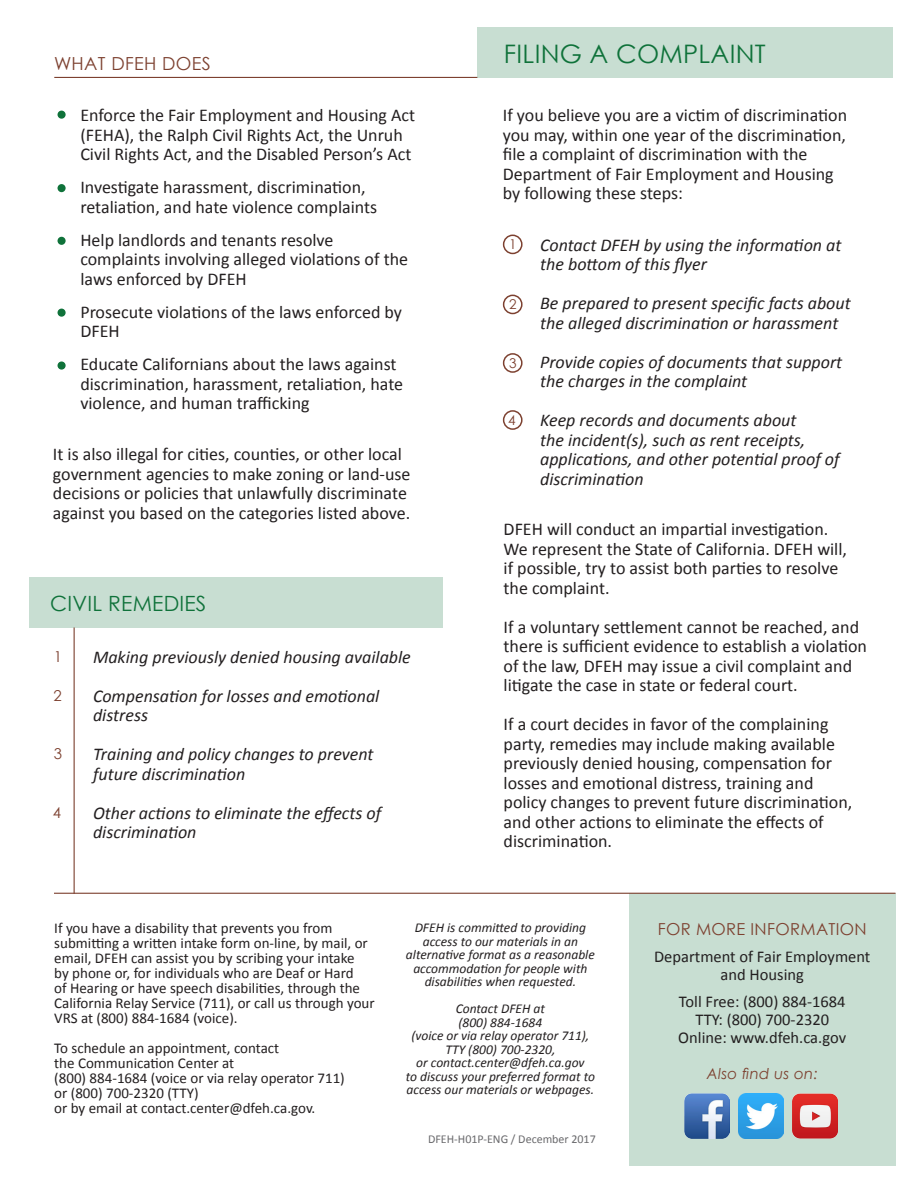
<style>
.page{position:relative;width:918px;height:1188px;background:#fff}
.page>*{position:absolute;margin:0;border:0;box-sizing:border-box;transform-origin:0 0}
.t1{font:25.5px "Century Gothic";letter-spacing:.01em;color:#0f723a}
.t2{font:21px "Century Gothic";letter-spacing:.01em;color:#0f723a}
.t3{font:18px/19.5px "Calibri";color:#231f20}
.t4{font:italic 18px/19.5px "Calibri";color:#231f20}
.t5{font:18px "Century Gothic";letter-spacing:.02em;color:#7d4130}
.t6{font:16.5px "Calibri";color:#231f20}
.t7{font:16.5px "Century Gothic";letter-spacing:.02em;color:#7d4130}
.t8{font:15px/15px "Calibri";color:#231f20}
.t9{font:italic 15px "Century Gothic";letter-spacing:.02em;color:#7d4130}
.t10{font:15px "Century Gothic";color:#7d4130}
.t11{font:italic 13.5px/13.5px "Calibri";color:#231f20;text-align:center}
.t12{font:13.5px "Century Gothic";color:#7d4130}
.t13{font:12px "Calibri";color:#69696c}
</style>
<div class="page">
<div style="left:29px;top:578px;width:414px;height:50px;background:#c8ded2"></div>
<div style="left:477px;top:27px;width:416px;height:50px;background:#c8ded2"></div>
<div style="left:629px;top:893px;width:267px;height:272px;background:#c8ded2"></div>
<hr style="left:54px;top:893px;width:842px;height:1px;background:#7d4130">
<img style="left:738px;top:1094px;width:45px;height:45px">
<img style="left:792px;top:1093px;width:46px;height:46px">
<img style="left:684px;top:1093px;width:45px;height:46px">
<hr style="left:74px;top:628px;width:1px;height:266px;background:#7d4130">
<div style="left:503px;top:235px;width:20px;height:19px;border:2px solid #7d4130;border-radius:50%"></div>
<div style="left:503px;top:295px;width:20px;height:19px;border:2px solid #7d4130;border-radius:50%"></div>
<div style="left:503px;top:353px;width:20px;height:20px;border:2px solid #7d4130;border-radius:50%"></div>
<div style="left:503px;top:410px;width:20px;height:20px;border:2px solid #7d4130;border-radius:50%"></div>
<div style="left:58px;top:111px;width:8px;height:8px;background:#0f723a;border-radius:50%"></div>
<div style="left:58px;top:184px;width:8px;height:8px;background:#0f723a;border-radius:50%"></div>
<div style="left:58px;top:237px;width:8px;height:8px;background:#0f723a;border-radius:50%"></div>
<div style="left:58px;top:309px;width:8px;height:8px;background:#0f723a;border-radius:50%"></div>
<div style="left:58px;top:362px;width:8px;height:8px;background:#0f723a;border-radius:50%"></div>
<hr style="left:54px;top:77px;width:423px;height:1px;background:#7d4130">
<p class="t5" style="left:54px;top:50px;width:158px">WHAT DFEH DOES</p>
<p class="t3" style="left:80px;top:105px;width:336px">Enforce the Fair Employment and Housing Act (FEHA), the Ralph Civil Rights Act, the Unruh<br>Civil Rights Act, and the Disabled Person’s Act</p>
<p class="t3" style="left:80px;top:177px;width:298px">Investigate harassment, discrimination, retaliation, and hate violence complaints</p>
<p class="t3" style="left:80px;top:230px;width:329px">Help landlords and tenants resolve complaints involving alleged violations of the laws enforced by DFEH</p>
<p class="t3" style="left:80px;top:302px;width:323px">Prosecute violations of the laws enforced by<br>DFEH</p>
<p class="t3" style="left:80px;top:354px;width:324px">Educate Californians about the laws against discrimination, harassment, retaliation, hate violence, and human trafficking</p>
<p class="t3" style="left:53px;top:445px;width:359px">It is also illegal for cities, counties, or other local government agencies to make zoning or land-use decisions or policies that unlawfully discriminate against you based on the categories listed above.</p>
<p class="t2" style="left:50px;top:589px;width:158px">CIVIL REMEDIES</p>
<p class="t10" style="left:54px;top:646px;width:10px">1</p>
<p class="t10" style="left:53px;top:685px;width:10px">2</p>
<p class="t10" style="left:54px;top:743px;width:10px">3</p>
<p class="t10" style="left:53px;top:802px;width:10px">4</p>
<p class="t4" style="left:93px;top:646px;width:319px">Making previously denied housing available</p>
<p class="t4" style="left:93px;top:685px;width:288px">Compensation for losses and emotional distress</p>
<p class="t4" style="left:93px;top:744px;width:282px">Training and policy changes to prevent future discrimination</p>
<p class="t4" style="left:93px;top:802px;width:290px">Other actions to eliminate the effects of discrimination</p>
<p class="t1" style="left:504px;top:36px;width:263px">FILING A COMPLAINT</p>
<p class="t3" style="left:503px;top:105px;width:346px">If you believe you are a victim of discrimination you may, within one year of the discrimination, file a complaint of discrimination with the Department of Fair Employment and Housing</p>
<p class="t3" style="left:503px;top:183px;width:182px">by following these steps:</p>
<p class="t12" style="left:509px;top:235px;width:9px">1</p>
<p class="t12" style="left:509px;top:295px;width:9px">2</p>
<p class="t12" style="left:509px;top:354px;width:9px">3</p>
<p class="t12" style="left:508px;top:411px;width:9px">4</p>
<p class="t4" style="left:540px;top:234px;width:303px">Contact DFEH by using the information at the bottom of this flyer</p>
<p class="t4" style="left:540px;top:293px;width:312px">Be prepared to present specific facts about the alleged discrimination or harassment</p>
<p class="t4" style="left:540px;top:351px;width:304px">Provide copies of documents that support the charges in the complaint</p>
<p class="t4" style="left:540px;top:410px;width:301px">Keep records and documents about<br>the incident(s), such as rent receipts, applications, and other potential proof of discrimination</p>
<p class="t3" style="left:504px;top:519px;width:326px">DFEH will conduct an impartial investigation.</p>
<p class="t3" style="left:504px;top:539px;width:345px">We represent the State of California. DFEH will,</p>
<p class="t3" style="left:504px;top:558px;width:336px">if possible, try to assist both parties to resolve</p>
<p class="t3" style="left:504px;top:578px;width:108px">the complaint.</p>
<p class="t3" style="left:504px;top:617px;width:365px">If a voluntary settlement cannot be reached, and there is sufficient evidence to establish a violation of the law, DFEH may issue a civil complaint and litigate the case in state or federal court.</p>
<p class="t3" style="left:504px;top:714px;width:350px">If a court decides in favor of the complaining party, remedies may include making available previously denied housing, compensation for losses and emotional distress, training and policy changes to prevent future discrimination, and other actions to eliminate the effects of discrimination.</p>
<p class="t8" style="left:54px;top:921px;width:322px">If you have a disability that prevents you from submitting a written intake form on-line, by mail, or email, DFEH can assist you by scribing your intake<br>by phone or, for individuals who are Deaf or Hard<br>of Hearing or have speech disabilities, through the California Relay Service (711), or call us through your VRS at (800) 884-1684 (voice).</p>
<p class="t8" style="left:54px;top:1041px;width:227px">To schedule an appointment, contact</p>
<p class="t8" style="left:54px;top:1056px;width:181px">the Communication Center at</p>
<p class="t8" style="left:54px;top:1071px;width:292px">(800) 884-1684 (voice or via relay operator 711)</p>
<p class="t8" style="left:54px;top:1086px;width:146px">or (800) 700-2320 (TTY)</p>
<p class="t8" style="left:54px;top:1101px;width:263px">or by email at contact.center@dfeh.ca.gov.</p>
<p class="t11" style="left:406px;top:921px;width:190px">DFEH is committed to providing access to our materials in an alternative format as a reasonable accommodation for people with disabilities when requested.</p>
<p class="t11" style="left:456px;top:1002px;width:91px">Contact DFEH at</p>
<p class="t11" style="left:411px;top:1015px;width:179px">(800) 884-1684<br>(voice or via relay operator 711),<br>TTY (800) 700-2320,<br>or contact.center@dfeh.ca.gov</p>
<p class="t11" style="left:406px;top:1069px;width:191px;text-align:left">to discuss your preferred format to access our materials or webpages.</p>
<p class="t13" style="left:428px;top:1131px;width:169px">DFEH-H01P-ENG / December 2017</p>
<p class="t7" style="left:658px;top:917px;width:211px">FOR MORE INFORMATION</p>
<p class="t6" style="left:654px;top:946px;width:218px">Department of Fair Employment</p>
<p class="t6" style="left:721px;top:964px;width:85px">and Housing</p>
<p class="t6" style="left:679px;top:991px;width:168px">Toll Free: (800) 884-1684</p>
<p class="t6" style="left:695px;top:1009px;width:135px">TTY: (800) 700-2320</p>
<p class="t6" style="left:678px;top:1027px;width:169px">Online: www.dfeh.ca.gov</p>
<p class="t9" style="left:707px;top:1063px;width:113px">Also find us on:</p>
</div>
